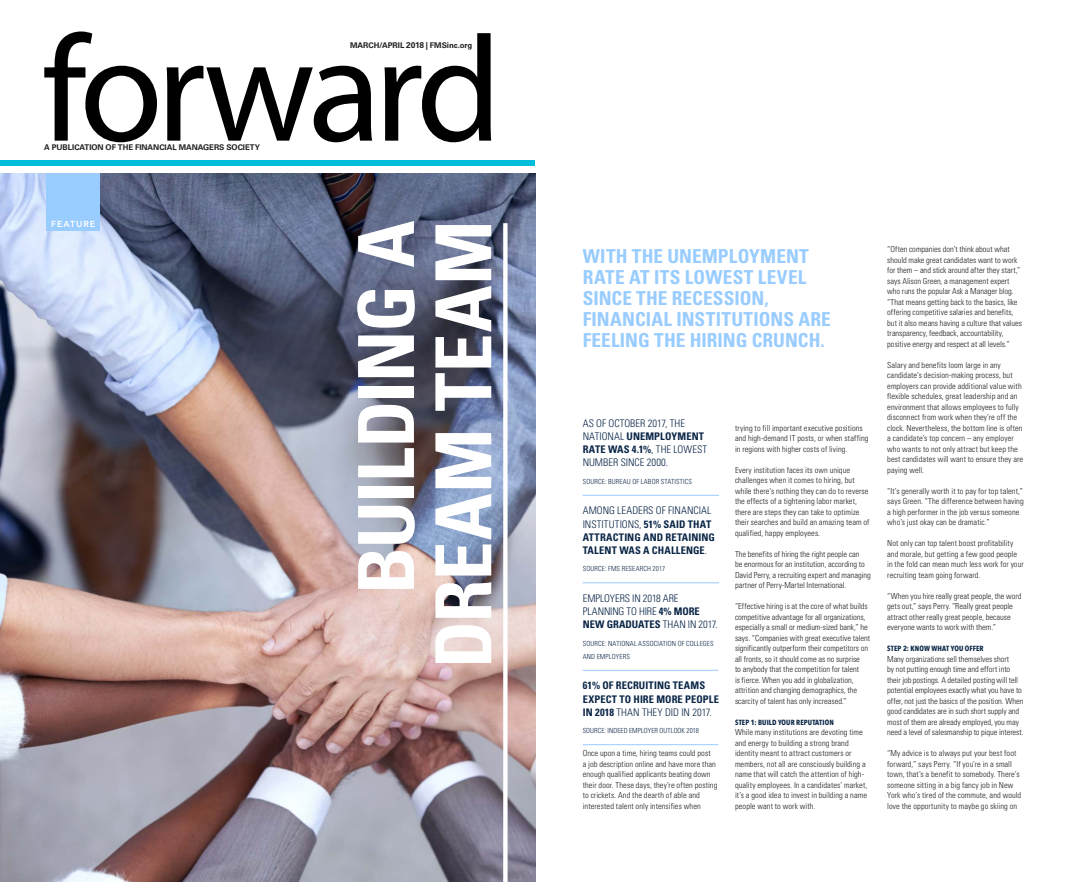
<style>
.page{position:relative;width:1071px;height:882px;background:#fff}
.page>*{position:absolute;margin:0;border:0;box-sizing:border-box;transform-origin:0 0}
.t1{font:700 condensed 77.35px/77.4px "Univers";letter-spacing:-.015em;color:#fff;text-align:right}
.t2{font:700 condensed 19.25px/21px "Univers LT Std";letter-spacing:.005em;color:#9cf}
.t3{font:700 condensed 10.5px/13.1px "Univers LT Std";letter-spacing:.01em;color:#0a2647}
.t4{font:300 condensed 10.5px/13.1px "Univers LT Std";color:#0a2647}
.t5{font:800 8.75px "Avenir LT Std";letter-spacing:.105em;color:#fff}
.t6{font:300 condensed 8.31px/10.5px "Univers LT Std";letter-spacing:.005em;color:#221f1f}
.t7{font:700 7.88px "Univers LT Std";letter-spacing:-.005em;color:#221f1f}
.t8{font:700 7.44px "Avenir Next Condensed";letter-spacing:.015em;color:#0a2647}
.t9{font:300 condensed 7px/13.1px "Univers LT Std";letter-spacing:.02em;color:#0a2647}
.s1{font-size:8.31px}
.s2{font-weight:700}
.s3{font-weight:300}
</style>
<div class="page">
<svg style="left:44px;top:32px;width:447px;height:110px"></svg>
<div style="left:0;top:160px;width:535px;height:6px;background:#04bddb"></div>
<img style="left:0;top:173px;width:535px;height:709px">
<div style="left:503px;top:223px;width:5px;height:659px;background:#fff"></div>
<div style="left:47px;top:174px;width:53px;height:57px;background:#9cf"></div>
<hr style="left:583px;top:495px;width:136px;height:1px;background:#9cf">
<hr style="left:583px;top:582px;width:136px;height:1px;background:#9cf">
<hr style="left:583px;top:670px;width:135px;height:1px;background:#9cf">
<hr style="left:583px;top:744px;width:135px;height:1px;background:#9cf">
<p class="t7" style="left:44px;top:144px;width:217px">A PUBLICATION OF THE FINANCIAL MANAGERS SOCIETY</p>
<p class="t5" style="left:51px;top:219px;width:45px">FEATURE</p>
<p class="t7" style="left:350px;top:42px;width:124px">MARCH/APRIL <span class="s1">2018</span> | FMSinc.org</p>
<h1 class="t1" style="left:349px;top:668px;width:449px;rotate:-90deg">BUILDING A<br>DREAM TEAM</h1>
<h2 class="t2" style="left:583px;top:247px;width:250px">WITH THE UNEMPLOYMENT<br>RATE AT ITS LOWEST LEVEL<br>SINCE THE RECESSION,<br>FINANCIAL INSTITUTIONS ARE<br>FEELING THE HIRING CRUNCH.</h2>
<p class="t4" style="left:583px;top:417px;width:126px">AS OF OCTOBER 2017, THE<br>NATIONAL <span class="s2">UNEMPLOYMENT<br>RATE WAS 4.1%</span>, THE LOWEST<br>NUMBER SINCE 2000.</p>
<p class="t9" style="left:583px;top:475px;width:111px">SOURCE: BUREAU OF LABOR STATISTICS</p>
<p class="t3" style="left:583px;top:505px;width:134px"><span class="s3">AMONG LEADERS OF FINANCIAL<br>INSTITUTIONS,</span> 51% SAID THAT<br>ATTRACTING AND RETAINING<br>TALENT WAS A CHALLENGE<span class="s3">.</span></p>
<p class="t9" style="left:583px;top:563px;width:84px">SOURCE: FMS RESEARCH 2017</p>
<p class="t4" style="left:583px;top:592px;width:137px">EMPLOYERS IN 2018 ARE<br>PLANNING TO HIRE <span class="s2">4% MORE<br>NEW GRADUATES</span> THAN IN 2017.</p>
<p class="t9" style="left:583px;top:637px;width:132px">SOURCE: NATIONAL ASSOCIATION OF COLLEGES<br>AND EMPLOYERS</p>
<p class="t3" style="left:583px;top:680px;width:138px">61% OF RECRUITING TEAMS<br>EXPECT TO HIRE MORE PEOPLE<br>IN 2018 <span class="s3">THAN THEY DID IN 2017.</span></p>
<p class="t9" style="left:583px;top:725px;width:118px">SOURCE: INDEED EMPLOYER OUTLOOK 2018</p>
<p class="t6" style="left:583px;top:748px;width:136px">Once upon a time, hiring teams could post<br>a job description online and have more than enough qualified applicants beating down their door. These days, they’re often posting to crickets. And the dearth of able and interested talent only intensifies when</p>
<p class="t6" style="left:735px;top:423px;width:135px">trying to fill important executive positions and high-demand IT posts, or when staffing in regions with higher costs of living.</p>
<p class="t6" style="left:735px;top:465px;width:136px">Every institution faces its own unique challenges when it comes to hiring, but while there’s nothing they can do to reverse the effects of a tightening labor market, there are steps they can take to optimize their searches and build an amazing team of qualified, happy employees.</p>
<p class="t6" style="left:735px;top:549px;width:137px">The benefits of hiring the right people can<br>be enormous for an institution, according to David Perry, a recruiting expert and managing partner of Perry-Martel International.</p>
<p class="t6" style="left:735px;top:601px;width:137px">“Effective hiring is at the core of what builds competitive advantage for all organizations, especially a small or medium-sized bank,” he says. “Companies with great executive talent significantly outperform their competitors on all fronts, so it should come as no surprise<br>to anybody that the competition for talent<br>is fierce. When you add in globalization, attrition and changing demographics, the scarcity of talent has only increased.”</p>
<p class="t8" style="left:735px;top:719px;width:100px">STEP 1: BUILD YOUR REPUTATION</p>
<p class="t6" style="left:735px;top:727px;width:134px">While many institutions are devoting time and energy to building a strong brand identity meant to attract customers or members, not all are consciously building a name that will catch the attention of high&shy;quality employees. In a candidates’ market, it’s a good idea to invest in building a name people want to work with.</p>
<p class="t6" style="left:887px;top:244px;width:136px">“Often companies don’t think about what should make great candidates want to work for them – and stick around after they start,” says Alison Green, a management expert who runs the popular Ask a Manager blog. “That means getting back to the basics, like offering competitive salaries and benefits, but it also means having a culture that values transparency, feedback, accountability, positive energy and respect at all levels.”</p>
<p class="t6" style="left:887px;top:360px;width:137px">Salary and benefits loom large in any candidate’s decision-making process, but employers can provide additional value with flexible schedules, great leadership and an environment that allows employees to fully disconnect from work when they’re off the clock. Nevertheless, the bottom line is often a candidate’s top concern – any employer who wants to not only attract but keep the best candidates will want to ensure they are paying well.</p>
<p class="t6" style="left:887px;top:486px;width:138px">“It’s generally worth it to pay for top talent,” says Green. “The difference between having a high performer in the job versus someone who’s just okay can be dramatic.”</p>
<p class="t6" style="left:887px;top:538px;width:138px">Not only can top talent boost profitability and morale, but getting a few good people in the fold can mean much less work for your recruiting team going forward.</p>
<p class="t6" style="left:887px;top:591px;width:136px">“When you hire really great people, the word gets out,” says Perry. “Really great people attract other really great people, because everyone wants to work with them.”</p>
<p class="t8" style="left:887px;top:645px;width:98px">STEP 2: KNOW WHAT YOU OFFER</p>
<p class="t6" style="left:887px;top:654px;width:138px">Many organizations sell themselves short<br>by not putting enough time and effort into their job postings. A detailed posting will tell potential employees exactly what you have to offer, not just the basics of the position. When good candidates are in such short supply and most of them are already employed, you may need a level of salesmanship to pique interest.</p>
<p class="t6" style="left:887px;top:748px;width:136px">“My advice is to always put your best foot forward,” says Perry. “If you’re in a small town, that’s a benefit to somebody. There’s someone sitting in a big fancy job in New York who’s tired of the commute, and would love the opportunity to maybe go skiing on</p>
</div>
